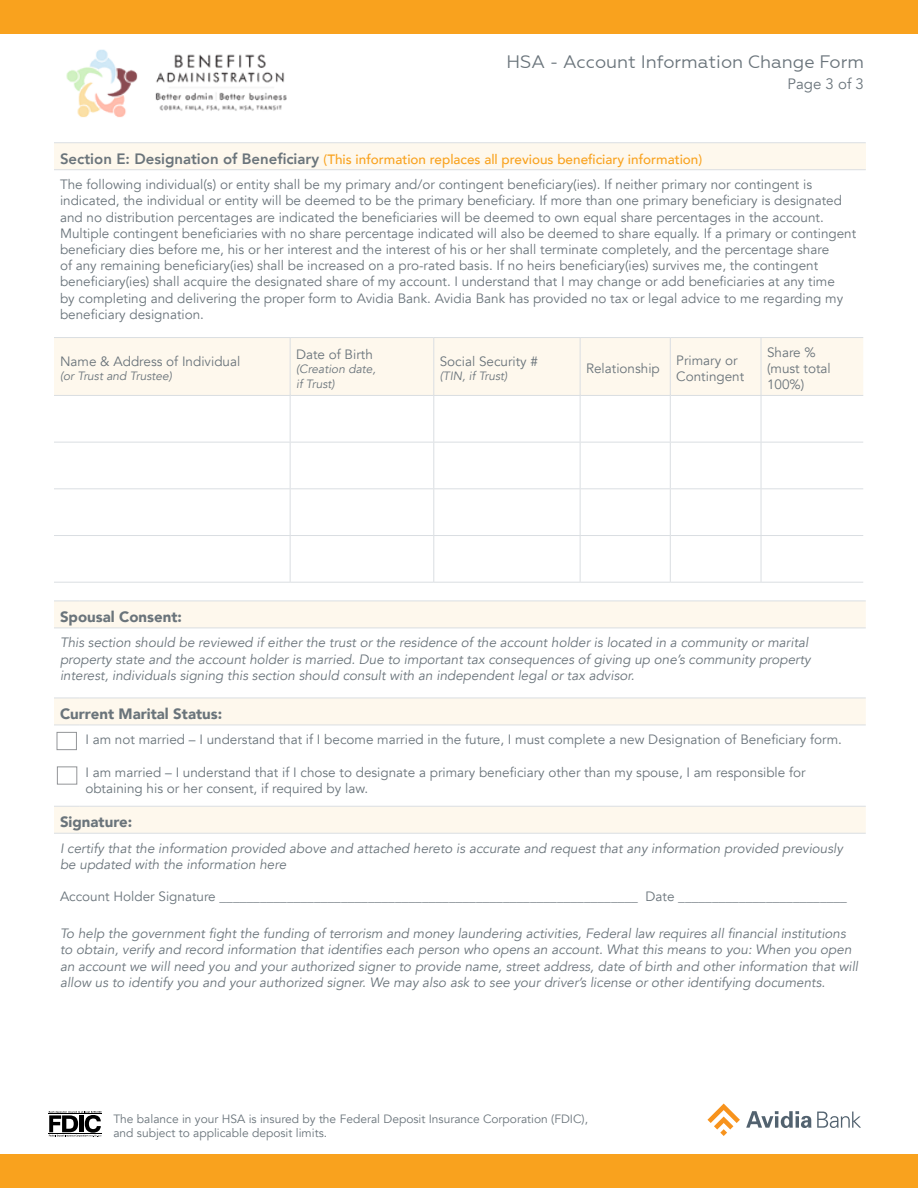
<style>
.page{position:relative;width:918px;height:1188px;background:#fff}
.page>*{position:absolute;margin:0;border:0;box-sizing:border-box;transform-origin:0 0}
.t1{font:18px "Geometria";color:#6a747b}
.t2{font:900 15px "Avenir";color:#6a747b}
.t3{font:15px "Avenir";color:#6a747b}
.t4{font:13.5px/16.2px "Avenir";color:#6a747b}
.t5{font:italic 13.5px/16.2px "Avenir";color:#6a747b}
.t6{font:12px/14.4px "Avenir";color:#6a747b}
.t7{font:italic 12px/14.4px "Avenir";color:#6a747b}
.s1{font-weight:800;font-size:15px}
.s2{font-weight:500;color:#f9a21e}
</style>
<div class="page">
<div style="left:54px;top:143px;width:812px;height:27px;background:#fef8ed"></div>
<hr style="left:54px;top:142px;width:812px;height:1px;background:#dadee2">
<hr style="left:54px;top:169px;width:812px;height:1px;background:#dadee2">
<svg style="left:54px;top:602px;width:812px;height:123px"></svg>
<svg style="left:54px;top:731px;width:812px;height:102px"></svg>
<svg style="left:54px;top:601px;width:25px;height:1px"></svg>
<hr style="left:79px;top:601px;width:787px;height:1px;background:#dadee2">
<svg style="left:54px;top:628px;width:25px;height:1px"></svg>
<hr style="left:79px;top:628px;width:787px;height:1px;background:#dadee2">
<svg style="left:54px;top:698px;width:25px;height:1px"></svg>
<hr style="left:79px;top:698px;width:787px;height:1px;background:#dadee2">
<svg style="left:54px;top:725px;width:25px;height:1px"></svg>
<hr style="left:79px;top:725px;width:787px;height:1px;background:#dadee2">
<svg style="left:54px;top:806px;width:25px;height:1px"></svg>
<hr style="left:79px;top:806px;width:787px;height:1px;background:#dadee2">
<svg style="left:54px;top:833px;width:25px;height:1px"></svg>
<hr style="left:79px;top:833px;width:787px;height:1px;background:#dadee2">
<div style="left:54px;top:338px;width:809px;height:57px;background:#fef8ed"></div>
<hr style="left:54px;top:337px;width:236px;height:1px;background:#dadee2">
<hr style="left:290px;top:337px;width:144px;height:1px;background:#dadee2">
<hr style="left:290px;top:338px;width:1px;height:57px;background:#dadee2">
<hr style="left:434px;top:337px;width:146px;height:1px;background:#dadee2">
<hr style="left:433px;top:338px;width:1px;height:57px;background:#dadee2">
<hr style="left:580px;top:337px;width:90px;height:1px;background:#dadee2">
<hr style="left:580px;top:338px;width:1px;height:57px;background:#dadee2">
<hr style="left:670px;top:337px;width:91px;height:1px;background:#dadee2">
<hr style="left:670px;top:338px;width:1px;height:57px;background:#dadee2">
<hr style="left:761px;top:337px;width:102px;height:1px;background:#dadee2">
<hr style="left:761px;top:338px;width:1px;height:57px;background:#dadee2">
<hr style="left:54px;top:395px;width:236px;height:1px;background:#dadee2">
<hr style="left:290px;top:395px;width:144px;height:1px;background:#dadee2">
<hr style="left:290px;top:396px;width:1px;height:46px;background:#dadee2">
<hr style="left:434px;top:395px;width:146px;height:1px;background:#dadee2">
<hr style="left:433px;top:396px;width:1px;height:46px;background:#dadee2">
<hr style="left:580px;top:395px;width:90px;height:1px;background:#dadee2">
<hr style="left:580px;top:396px;width:1px;height:46px;background:#dadee2">
<hr style="left:670px;top:395px;width:91px;height:1px;background:#dadee2">
<hr style="left:670px;top:396px;width:1px;height:46px;background:#dadee2">
<hr style="left:761px;top:395px;width:102px;height:1px;background:#dadee2">
<hr style="left:761px;top:396px;width:1px;height:46px;background:#dadee2">
<hr style="left:54px;top:442px;width:236px;height:1px;background:#dadee2">
<hr style="left:290px;top:442px;width:144px;height:1px;background:#dadee2">
<hr style="left:290px;top:443px;width:1px;height:45px;background:#dadee2">
<hr style="left:434px;top:442px;width:146px;height:1px;background:#dadee2">
<hr style="left:433px;top:443px;width:1px;height:45px;background:#dadee2">
<hr style="left:580px;top:442px;width:90px;height:1px;background:#dadee2">
<hr style="left:580px;top:443px;width:1px;height:45px;background:#dadee2">
<hr style="left:670px;top:442px;width:91px;height:1px;background:#dadee2">
<hr style="left:670px;top:443px;width:1px;height:45px;background:#dadee2">
<hr style="left:761px;top:442px;width:102px;height:1px;background:#dadee2">
<hr style="left:761px;top:443px;width:1px;height:45px;background:#dadee2">
<hr style="left:54px;top:488px;width:236px;height:1px;background:#dadee2">
<hr style="left:290px;top:488px;width:144px;height:1px;background:#dadee2">
<hr style="left:290px;top:489px;width:1px;height:46px;background:#dadee2">
<hr style="left:434px;top:488px;width:146px;height:1px;background:#dadee2">
<hr style="left:433px;top:489px;width:1px;height:46px;background:#dadee2">
<hr style="left:580px;top:488px;width:90px;height:1px;background:#dadee2">
<hr style="left:580px;top:489px;width:1px;height:46px;background:#dadee2">
<hr style="left:670px;top:488px;width:91px;height:1px;background:#dadee2">
<hr style="left:670px;top:489px;width:1px;height:46px;background:#dadee2">
<hr style="left:761px;top:488px;width:102px;height:1px;background:#dadee2">
<hr style="left:761px;top:489px;width:1px;height:46px;background:#dadee2">
<hr style="left:54px;top:535px;width:236px;height:1px;background:#dadee2">
<hr style="left:290px;top:535px;width:144px;height:1px;background:#dadee2">
<hr style="left:290px;top:536px;width:1px;height:46px;background:#dadee2">
<hr style="left:434px;top:535px;width:146px;height:1px;background:#dadee2">
<hr style="left:433px;top:536px;width:1px;height:46px;background:#dadee2">
<hr style="left:580px;top:535px;width:90px;height:1px;background:#dadee2">
<hr style="left:580px;top:536px;width:1px;height:46px;background:#dadee2">
<hr style="left:670px;top:535px;width:91px;height:1px;background:#dadee2">
<hr style="left:670px;top:536px;width:1px;height:46px;background:#dadee2">
<hr style="left:761px;top:535px;width:102px;height:1px;background:#dadee2">
<hr style="left:761px;top:536px;width:1px;height:46px;background:#dadee2">
<hr style="left:54px;top:582px;width:236px;height:1px;background:#dadee2">
<hr style="left:290px;top:582px;width:144px;height:1px;background:#dadee2">
<hr style="left:434px;top:582px;width:146px;height:1px;background:#dadee2">
<hr style="left:580px;top:582px;width:90px;height:1px;background:#dadee2">
<hr style="left:670px;top:582px;width:91px;height:1px;background:#dadee2">
<hr style="left:761px;top:582px;width:102px;height:1px;background:#dadee2">
<div style="left:57px;top:732px;width:20px;height:18px;border:1px solid #939598"></div>
<div style="left:57px;top:766px;width:20px;height:19px;border:1px solid #939598"></div>
<div style="left:0;top:0;width:918px;height:33px;background:#f9a21e"></div>
<div style="left:0;top:1155px;width:918px;height:33px;background:#f9a21e"></div>
<svg style="left:707px;top:1104px;width:33px;height:32px"></svg>
<svg style="left:746px;top:1111px;width:65px;height:17px"></svg>
<svg style="left:817px;top:1112px;width:44px;height:16px"></svg>
<svg style="left:49px;top:1111px;width:52px;height:26px"></svg>
<hr style="left:49px;top:1114px;width:53px;height:1px;background:#000">
<hr style="left:49px;top:1134px;width:53px;height:1px;background:#000">
<img style="left:66px;top:49px;width:221px;height:69px">
<h1 class="t1" style="left:507px;top:52px;width:359px">HSA - Account Information Change Form</h1>
<p class="t3" style="left:788px;top:75px;width:78px">Page 3 of 3</p>
<p class="t4" style="left:60px;top:147px;width:754px;line-height:25.5px"><span class="s1">Section E: Designation of Beneficiary</span> <span class="s2">(This information replaces all previous beneficiary information)<br></span>The following individual(s) or entity shall be my primary and/or contingent beneficiary(ies). If neither primary nor contingent is</p>
<p class="t4" style="left:60px;top:193px;width:798px">indicated, the individual or entity will be deemed to be the primary beneficiary. If more than one primary beneficiary is designated and no distribution percentages are indicated the beneficiaries will be deemed to own equal share percentages in the account.<br>Multiple contingent beneficiaries with no share percentage indicated will also be deemed to share equally. If a primary or contingent beneficiary dies before me, his or her interest and the interest of his or her shall terminate completely, and the percentage share<br>of any remaining beneficiary(ies) shall be increased on a pro-rated basis. If no heirs beneficiary(ies) survives me, the contingent beneficiary(ies) shall acquire the designated share of my account. I understand that I may change or add beneficiaries at any time<br>by completing and delivering the proper form to Avidia Bank. Avidia Bank has provided no tax or legal advice to me regarding my beneficiary designation.</p>
<p class="t4" style="left:60px;top:354px;width:182px">Name &amp; Address of Individual</p>
<p class="t7" style="left:60px;top:369px;width:113px">(or Trust and Trustee)</p>
<p class="t4" style="left:296px;top:346px;width:78px">Date of Birth</p>
<p class="t7" style="left:296px;top:362px;width:81px">(Creation date, if Trust)</p>
<p class="t4" style="left:440px;top:354px;width:100px">Social Security #</p>
<p class="t7" style="left:440px;top:369px;width:69px">(TIN, if Trust)</p>
<p class="t4" style="left:586px;top:361px;width:75px">Relationship</p>
<p class="t4" style="left:676px;top:353px;width:69px">Primary or<br>Contingent</p>
<p class="t4" style="left:767px;top:345px;width:65px">Share % (must total<br>100%)</p>
<p class="t2" style="left:60px;top:604px;width:123px">Spousal Consent:</p>
<p class="t5" style="left:60px;top:635px;width:752px">This section should be reviewed if either the trust or the residence of the account holder is located in a community or marital property state and the account holder is married. Due to important tax consequences of giving up one’s community property interest, individuals signing this section should consult with an independent legal or tax advisor.</p>
<p class="t2" style="left:60px;top:701px;width:164px">Current Marital Status:</p>
<p class="t4" style="left:85px;top:732px;width:758px">I am not married – I understand that if I become married in the future, I must complete a new Designation of Beneficiary form.</p>
<p class="t4" style="left:85px;top:764px;width:722px">I am married – I understand that if I chose to designate a primary beneficiary other than my spouse, I am responsible for obtaining his or her consent, if required by law.</p>
<p class="t2" style="left:60px;top:809px;width:74px">Signature:</p>
<p class="t5" style="left:60px;top:840px;width:784px">I certify that the information provided above and attached hereto is accurate and request that any information provided previously be updated with the information here</p>
<p class="t4" style="left:60px;top:889px;width:789px">Account Holder Signature ______________________________________________________________ Date _________________________</p>
<p class="t5" style="left:60px;top:926px;width:800px">To help the government fight the funding of terrorism and money laundering activities, Federal law requires all financial institutions to obtain, verify and record information that identifies each person who opens an account. What this means to you: When you open an account we will need you and your authorized signer to provide name, street address, date of birth and other information that will allow us to identify you and your authorized signer. We may also ask to see your driver’s license or other identifying documents.</p>
<p class="t6" style="left:113px;top:1112px;width:476px">The balance in your HSA is insured by the Federal Deposit Insurance Corporation (FDIC), and subject to applicable deposit limits.</p>
</div>
